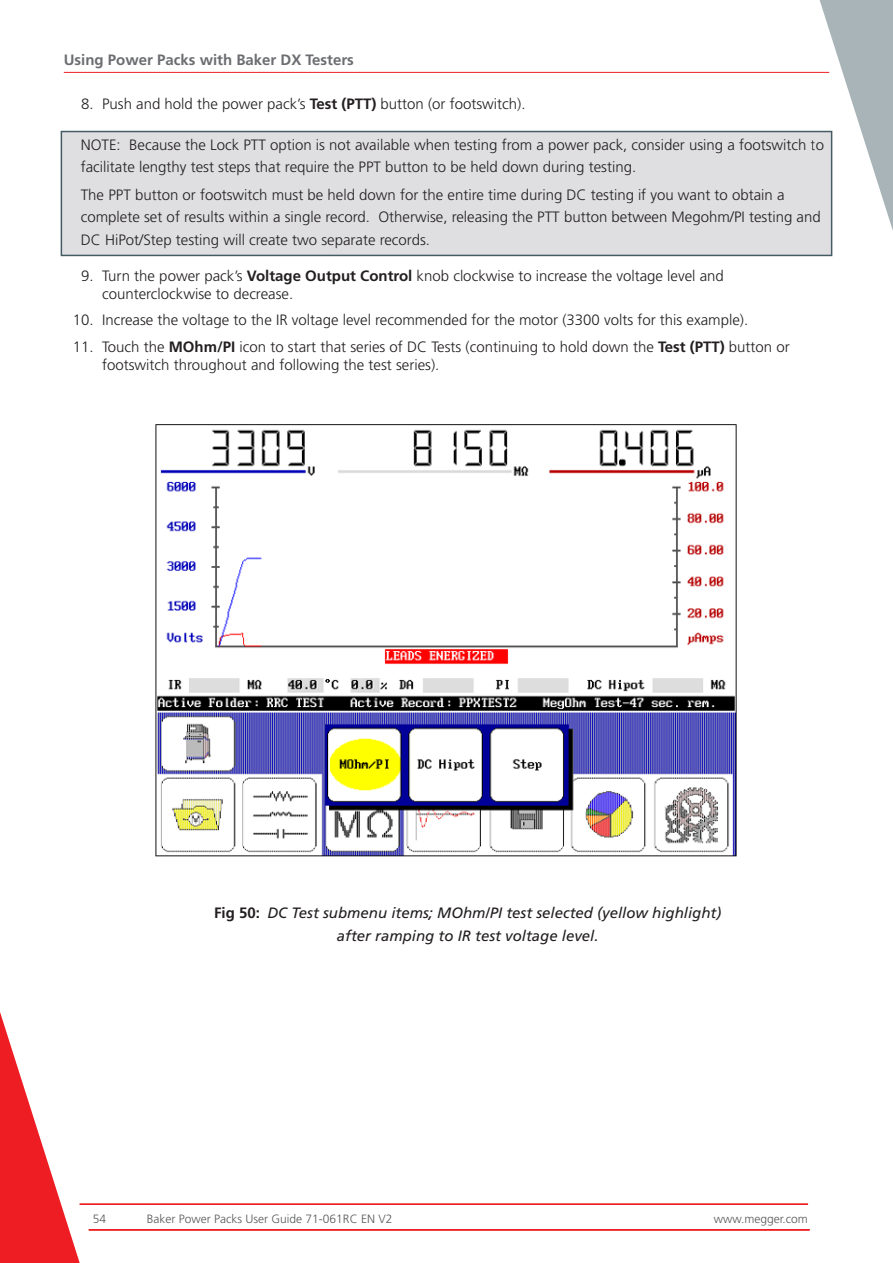
<style>
.page{position:relative;width:893px;height:1263px;background:#fff}
.page>*{position:absolute;margin:0;border:0;box-sizing:border-box;transform-origin:0 0}
.Note_and_Notice{font:300 15px/22.5px "Frutiger LT Pro";color:#231f20}
.t1{font:italic 15px/22.5px "Frutiger LT Pro";color:#231f20;text-align:center}
.t2{font:700 15px "Frutiger LT Pro";color:#6c6d70}
.t3{font:300 12px "Frutiger LT Pro";color:#57585a}
.s1{font-weight:700}
.s2{font-weight:700;font-style:normal}
</style>
<div class="page">
<div style="left:61px;top:131px;width:771px;height:125px;background:#dfdfe1;border:2px solid #455b64"></div>
<img style="left:155px;top:424px;width:582px;height:433px">
<svg style="left:0;top:1012px;width:85px;height:251px"></svg>
<svg style="left:812px;top:0;width:81px;height:231px"></svg>
<hr style="left:64px;top:72px;width:765px;height:1px;background:#ee1d23">
<hr style="left:80px;top:1204px;width:728px;height:1px;background:#ee1d23">
<hr style="left:89px;top:1229px;width:721px;height:1px;background:#ee1d23">
<p class="t2" style="left:64px;top:50px;width:292px">Using Power Packs with Baker DX Testers</p>
<p class="Note_and_Notice" style="left:81px;top:93px;width:446px">8. Push and hold the power pack’s <span class="s1">Test (PTT)</span> button (or footswitch).</p>
<p class="Note_and_Notice" style="left:81px;top:133px;width:745px">NOTE: Because the Lock PTT option is not available when testing from a power pack, consider using a footswitch to facilitate lengthy test steps that require the PPT button to be held down during testing.</p>
<p class="Note_and_Notice" style="left:81px;top:184px;width:741px">The PPT button or footswitch must be held down for the entire time during DC testing if you want to obtain a complete set of results within a single record. Otherwise, releasing the PTT button between Megohm/PI testing and<br>DC HiPot/Step testing will create two separate records.</p>
<p class="Note_and_Notice" style="left:102px;top:267px;width:623px;line-height:18px;text-indent:-21px">9. Turn the power pack’s <span class="s1">Voltage Output Control</span> knob clockwise to increase the voltage level and counterclockwise to decrease.</p>
<p class="Note_and_Notice" style="left:73px;top:309px;width:677px">10. Increase the voltage to the IR voltage level recommended for the motor (3300 volts for this example).</p>
<p class="Note_and_Notice" style="left:102px;top:338px;width:689px;line-height:18px;text-indent:-29px">11. Touch the <span class="s1">MOhm/PI</span> icon to start that series of DC Tests (continuing to hold down the <span class="s1">Test (PTT)</span> button or footswitch throughout and following the test series).</p>
<p class="t1" style="left:214px;top:902px;width:509px"><span class="s2">Fig 50:</span> DC Test submenu items; MOhm/PI test selected (yellow highlight) after ramping to IR test voltage level.</p>
<p class="t3" style="left:93px;top:1212px;width:15px">54</p>
<p class="t3" style="left:147px;top:1212px;width:247px">Baker Power Packs User Guide 71-061RC EN V2</p>
<p class="t3" style="left:714px;top:1212px;width:96px">www.megger.com</p>
</div>
